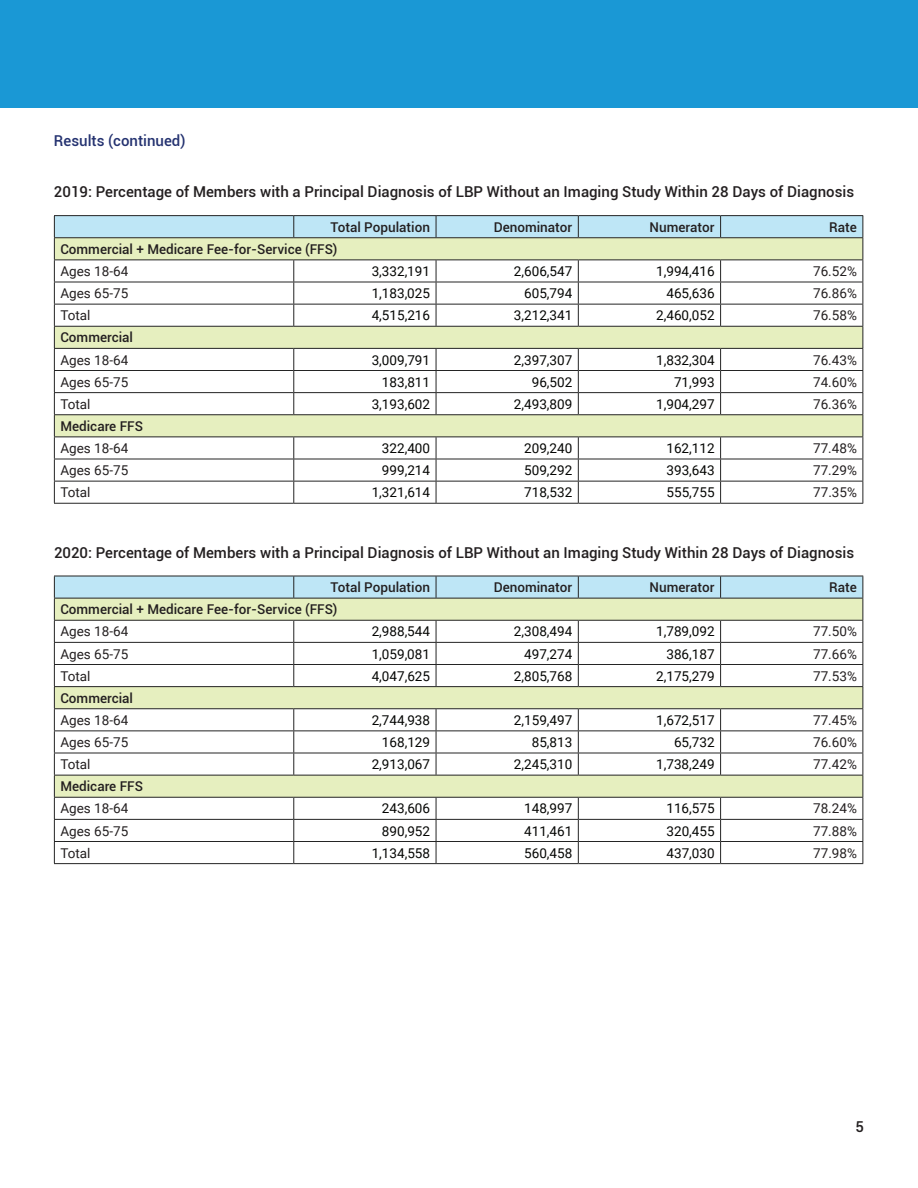
<style>
.page{position:relative;width:918px;height:1188px;background:#fff}
.page>*{position:absolute;margin:0;border:0;box-sizing:border-box;transform-origin:0 0}
.t1{font:500 15px "Roboto";color:#231f20}
.t2{font:500 15px "Roboto";color:#243270}
.t3{font:13.5px "Roboto";color:#040503}
.t4{font:13.5px "Roboto";color:#231f20}
.t5{font:500 13.5px "Roboto";color:#231f20}
</style>
<div class="page">
<hr style="left:54px;top:215px;width:240px;height:1px;background:#242424">
<hr style="left:294px;top:215px;width:142px;height:1px;background:#242424">
<hr style="left:436px;top:215px;width:142px;height:1px;background:#242424">
<hr style="left:578px;top:215px;width:143px;height:1px;background:#242424">
<hr style="left:721px;top:215px;width:142px;height:1px;background:#242424">
<svg style="left:54px;top:216px;width:809px;height:287px"></svg>
<hr style="left:54px;top:503px;width:240px;height:1px;background:#242424">
<hr style="left:294px;top:503px;width:142px;height:1px;background:#242424">
<hr style="left:436px;top:503px;width:142px;height:1px;background:#242424">
<hr style="left:578px;top:503px;width:143px;height:1px;background:#242424">
<hr style="left:721px;top:503px;width:142px;height:1px;background:#242424">
<svg style="left:54px;top:576px;width:809px;height:287px"></svg>
<hr style="left:54px;top:863px;width:240px;height:1px;background:#242424">
<hr style="left:294px;top:863px;width:142px;height:1px;background:#242424">
<hr style="left:436px;top:863px;width:142px;height:1px;background:#242424">
<hr style="left:578px;top:863px;width:143px;height:1px;background:#242424">
<hr style="left:721px;top:863px;width:142px;height:1px;background:#242424">
<div style="left:0;top:0;width:918px;height:108px;background:#1a98d5"></div>
<p class="t2" style="left:54px;top:130px;width:133px">Results (continued)</p>
<p class="t1" style="left:54px;top:181px;width:802px">2019: Percentage of Members with a Principal Diagnosis of LBP Without an Imaging Study Within 28 Days of Diagnosis</p>
<p class="t5" style="left:330px;top:217px;width:101px">Total Population</p>
<p class="t5" style="left:494px;top:217px;width:80px">Denominator</p>
<p class="t5" style="left:650px;top:217px;width:67px">Numerator</p>
<p class="t5" style="left:829px;top:217px;width:29px">Rate</p>
<p class="t5" style="left:60px;top:240px;width:279px">Commercial + Medicare Fee-for-Service (FFS)</p>
<p class="t4" style="left:60px;top:262px;width:69px">Ages 18-64</p>
<p class="t3" style="left:372px;top:262px;width:60px">3,332,191</p>
<p class="t3" style="left:514px;top:262px;width:60px">2,606,547</p>
<p class="t3" style="left:656px;top:262px;width:60px">1,994,416</p>
<p class="t4" style="left:813px;top:262px;width:45px">76.52%</p>
<p class="t4" style="left:60px;top:284px;width:69px">Ages 65-75</p>
<p class="t3" style="left:372px;top:284px;width:60px">1,183,025</p>
<p class="t3" style="left:524px;top:284px;width:50px">605,794</p>
<p class="t3" style="left:666px;top:284px;width:50px">465,636</p>
<p class="t4" style="left:813px;top:284px;width:45px">76.86%</p>
<p class="t4" style="left:60px;top:306px;width:32px">Total</p>
<p class="t3" style="left:372px;top:306px;width:60px">4,515,216</p>
<p class="t3" style="left:514px;top:306px;width:60px">3,212,341</p>
<p class="t3" style="left:656px;top:306px;width:60px">2,460,052</p>
<p class="t4" style="left:813px;top:306px;width:45px">76.58%</p>
<p class="t5" style="left:60px;top:328px;width:74px">Commercial</p>
<p class="t4" style="left:60px;top:350px;width:69px">Ages 18-64</p>
<p class="t3" style="left:372px;top:350px;width:60px">3,009,791</p>
<p class="t3" style="left:514px;top:350px;width:60px">2,397,307</p>
<p class="t3" style="left:656px;top:350px;width:60px">1,832,304</p>
<p class="t4" style="left:813px;top:350px;width:45px">76.43%</p>
<p class="t4" style="left:60px;top:372px;width:69px">Ages 65-75</p>
<p class="t3" style="left:382px;top:372px;width:50px">183,811</p>
<p class="t3" style="left:532px;top:372px;width:42px">96,502</p>
<p class="t3" style="left:674px;top:372px;width:42px">71,993</p>
<p class="t4" style="left:813px;top:372px;width:45px">74.60%</p>
<p class="t4" style="left:60px;top:395px;width:32px">Total</p>
<p class="t3" style="left:372px;top:395px;width:60px">3,193,602</p>
<p class="t3" style="left:514px;top:395px;width:60px">2,493,809</p>
<p class="t3" style="left:656px;top:395px;width:60px">1,904,297</p>
<p class="t4" style="left:813px;top:395px;width:45px">76.36%</p>
<p class="t5" style="left:60px;top:417px;width:84px">Medicare FFS</p>
<p class="t4" style="left:60px;top:439px;width:69px">Ages 18-64</p>
<p class="t3" style="left:382px;top:439px;width:50px">322,400</p>
<p class="t3" style="left:524px;top:439px;width:50px">209,240</p>
<p class="t3" style="left:666px;top:439px;width:50px">162,112</p>
<p class="t4" style="left:813px;top:439px;width:45px">77.48%</p>
<p class="t4" style="left:60px;top:461px;width:69px">Ages 65-75</p>
<p class="t3" style="left:382px;top:461px;width:50px">999,214</p>
<p class="t3" style="left:524px;top:461px;width:50px">509,292</p>
<p class="t3" style="left:666px;top:461px;width:50px">393,643</p>
<p class="t4" style="left:813px;top:461px;width:45px">77.29%</p>
<p class="t4" style="left:60px;top:483px;width:32px">Total</p>
<p class="t3" style="left:372px;top:483px;width:60px">1,321,614</p>
<p class="t3" style="left:524px;top:483px;width:50px">718,532</p>
<p class="t3" style="left:667px;top:483px;width:50px">555,755</p>
<p class="t4" style="left:813px;top:483px;width:45px">77.35%</p>
<p class="t1" style="left:54px;top:542px;width:802px">2020: Percentage of Members with a Principal Diagnosis of LBP Without an Imaging Study Within 28 Days of Diagnosis</p>
<p class="t5" style="left:330px;top:578px;width:101px">Total Population</p>
<p class="t5" style="left:494px;top:578px;width:80px">Denominator</p>
<p class="t5" style="left:650px;top:578px;width:67px">Numerator</p>
<p class="t5" style="left:829px;top:578px;width:29px">Rate</p>
<p class="t5" style="left:60px;top:600px;width:279px">Commercial + Medicare Fee-for-Service (FFS)</p>
<p class="t4" style="left:60px;top:622px;width:69px">Ages 18-64</p>
<p class="t3" style="left:372px;top:622px;width:60px">2,988,544</p>
<p class="t3" style="left:514px;top:622px;width:60px">2,308,494</p>
<p class="t3" style="left:656px;top:622px;width:60px">1,789,092</p>
<p class="t4" style="left:813px;top:622px;width:45px">77.50%</p>
<p class="t4" style="left:60px;top:644px;width:69px">Ages 65-75</p>
<p class="t3" style="left:372px;top:644px;width:60px">1,059,081</p>
<p class="t3" style="left:524px;top:644px;width:50px">497,274</p>
<p class="t3" style="left:666px;top:644px;width:50px">386,187</p>
<p class="t4" style="left:813px;top:644px;width:45px">77.66%</p>
<p class="t4" style="left:60px;top:666px;width:32px">Total</p>
<p class="t3" style="left:372px;top:666px;width:60px">4,047,625</p>
<p class="t3" style="left:514px;top:666px;width:60px">2,805,768</p>
<p class="t3" style="left:656px;top:666px;width:60px">2,175,279</p>
<p class="t4" style="left:813px;top:666px;width:45px">77.53%</p>
<p class="t5" style="left:60px;top:688px;width:74px">Commercial</p>
<p class="t4" style="left:60px;top:711px;width:69px">Ages 18-64</p>
<p class="t3" style="left:372px;top:711px;width:60px">2,744,938</p>
<p class="t3" style="left:514px;top:711px;width:60px">2,159,497</p>
<p class="t3" style="left:656px;top:711px;width:60px">1,672,517</p>
<p class="t4" style="left:813px;top:711px;width:45px">77.45%</p>
<p class="t4" style="left:60px;top:733px;width:69px">Ages 65-75</p>
<p class="t3" style="left:382px;top:733px;width:50px">168,129</p>
<p class="t3" style="left:532px;top:733px;width:42px">85,813</p>
<p class="t3" style="left:674px;top:733px;width:42px">65,732</p>
<p class="t4" style="left:813px;top:733px;width:45px">76.60%</p>
<p class="t4" style="left:60px;top:755px;width:32px">Total</p>
<p class="t3" style="left:372px;top:755px;width:60px">2,913,067</p>
<p class="t3" style="left:514px;top:755px;width:60px">2,245,310</p>
<p class="t3" style="left:656px;top:755px;width:60px">1,738,249</p>
<p class="t4" style="left:813px;top:755px;width:45px">77.42%</p>
<p class="t5" style="left:60px;top:777px;width:84px">Medicare FFS</p>
<p class="t4" style="left:60px;top:799px;width:69px">Ages 18-64</p>
<p class="t3" style="left:382px;top:799px;width:50px">243,606</p>
<p class="t3" style="left:524px;top:799px;width:50px">148,997</p>
<p class="t3" style="left:666px;top:799px;width:50px">116,575</p>
<p class="t4" style="left:813px;top:799px;width:45px">78.24%</p>
<p class="t4" style="left:60px;top:821px;width:69px">Ages 65-75</p>
<p class="t3" style="left:382px;top:821px;width:50px">890,952</p>
<p class="t3" style="left:524px;top:821px;width:50px">411,461</p>
<p class="t3" style="left:666px;top:821px;width:50px">320,455</p>
<p class="t4" style="left:813px;top:821px;width:45px">77.88%</p>
<p class="t4" style="left:60px;top:843px;width:32px">Total</p>
<p class="t3" style="left:372px;top:843px;width:60px">1,134,558</p>
<p class="t3" style="left:524px;top:843px;width:50px">560,458</p>
<p class="t3" style="left:667px;top:843px;width:50px">437,030</p>
<p class="t4" style="left:813px;top:843px;width:45px">77.98%</p>
<p class="t1" style="left:855px;top:1116px;width:10px">5</p>
</div>
